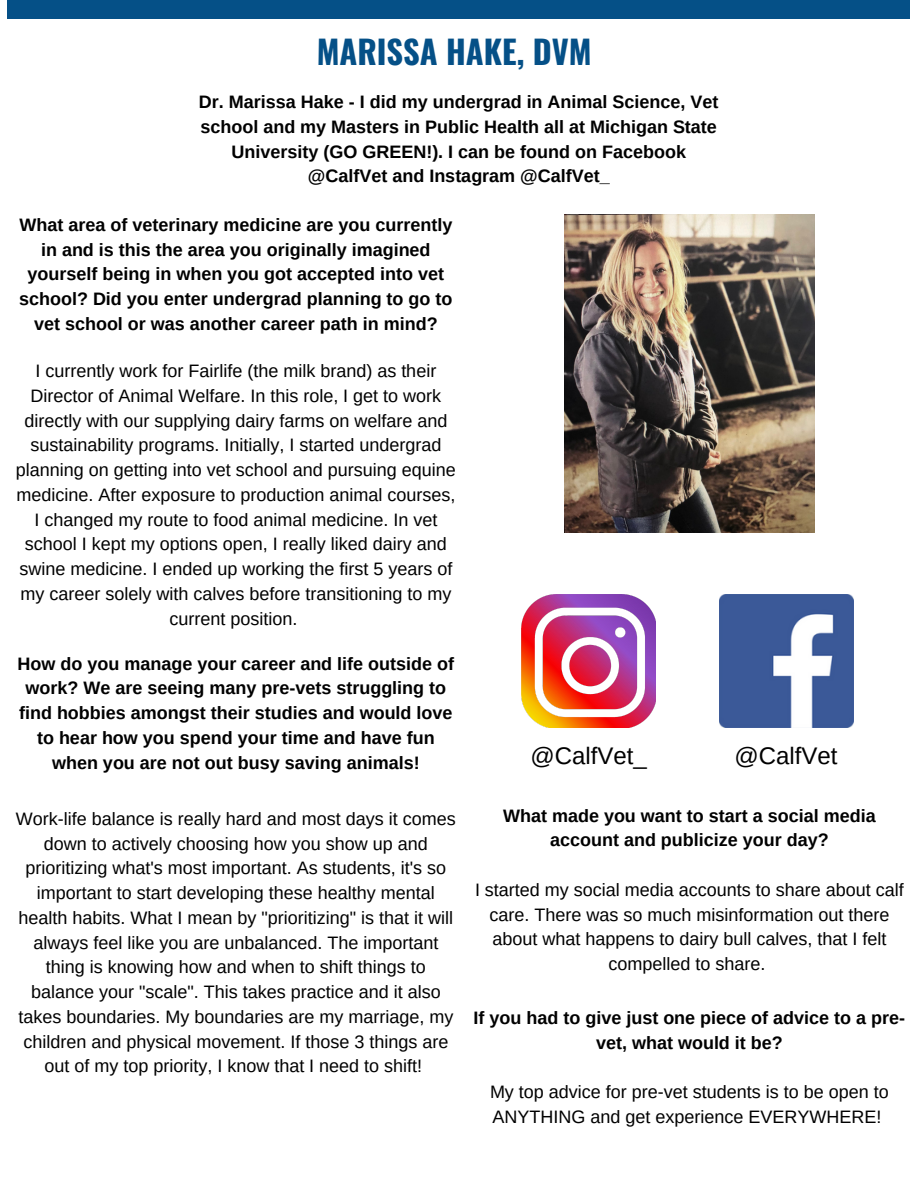
<style>
.page{position:relative;width:918px;height:1188px;background:#fff}
.page>*{position:absolute;margin:0;border:0;box-sizing:border-box;transform-origin:0 0}
.t1{font:700 32.4px "Oswald";color:#055087}
.t2{font:24px "Arimo";color:#000}
.t3{font:18px/24.8px "Arimo";color:#000;text-align:center}
.t4{font:700 18px/24.8px "Arimo";color:#000;text-align:center}
</style>
<div class="page">
<div style="left:8px;top:0;width:902px;height:19px;background:#055087"></div>
<img style="left:522px;top:594px;width:134px;height:134px">
<img style="left:719px;top:594px;width:134px;height:134px">
<img style="left:565px;top:215px;width:249px;height:318px">
<p class="t1" style="left:317px;top:26px;width:276px">MARISSA HAKE, DVM</p>
<p class="t4" style="left:199px;top:89px;width:521px">Dr. Marissa Hake - I did my undergrad in Animal Science, Vet school and my Masters in Public Health all at Michigan State University (GO GREEN!). I can be found on Facebook @CalfVet and Instagram @CalfVet_</p>
<p class="t4" style="left:19px;top:212px;width:435px">What area of veterinary medicine are you currently in and is this the area you originally imagined yourself being in when you got accepted into vet school? Did you enter undergrad planning to go to vet school or was another career path in mind?</p>
<p class="t3" style="left:16px;top:358px;width:442px">I currently work for Fairlife (the milk brand) as their Director of Animal Welfare. In this role, I get to work directly with our supplying dairy farms on welfare and sustainability programs. Initially, I started undergrad planning on getting into vet school and pursuing equine medicine. After exposure to production animal courses, I changed my route to food animal medicine. In vet school I kept my options open, I really liked dairy and swine medicine. I ended up working the first 5 years of my career solely with calves before transitioning to my current position.</p>
<p class="t4" style="left:18px;top:651px;width:438px">How do you manage your career and life outside of work? We are seeing many pre-vets struggling to find hobbies amongst their studies and would love to hear how you spend your time and have fun when you are not out busy saving animals!</p>
<p class="t3" style="left:16px;top:806px;width:441px">Work-life balance is really hard and most days it comes down to actively choosing how you show up and prioritizing what's most important. As students, it's so important to start developing these healthy mental health habits. What I mean by "prioritizing" is that it will always feel like you are unbalanced. The important thing is knowing how and when to shift things to balance your "scale". This takes practice and it also takes boundaries. My boundaries are my marriage, my children and physical movement. If those 3 things are out of my top priority, I know that I need to shift!</p>
<p class="t4" style="left:503px;top:803px;width:374px">What made you want to start a social media account and publicize your day?</p>
<p class="t2" style="left:531px;top:742px;width:118px">@CalfVet_</p>
<p class="t2" style="left:734px;top:742px;width:105px">@CalfVet</p>
<p class="t3" style="left:475px;top:877px;width:430px">I started my social media accounts to share about calf care. There was so much misinformation out there about what happens to dairy bull calves, that I felt compelled to share.</p>
<p class="t4" style="left:474px;top:1006px;width:433px">If you had to give just one piece of advice to a pre&shy;vet, what would it be?</p>
<p class="t3" style="left:490px;top:1080px;width:400px;text-align:left">My top advice for pre-vet students is to be open to<br>ANYTHING and get experience EVERYWHERE!</p>
</div>
